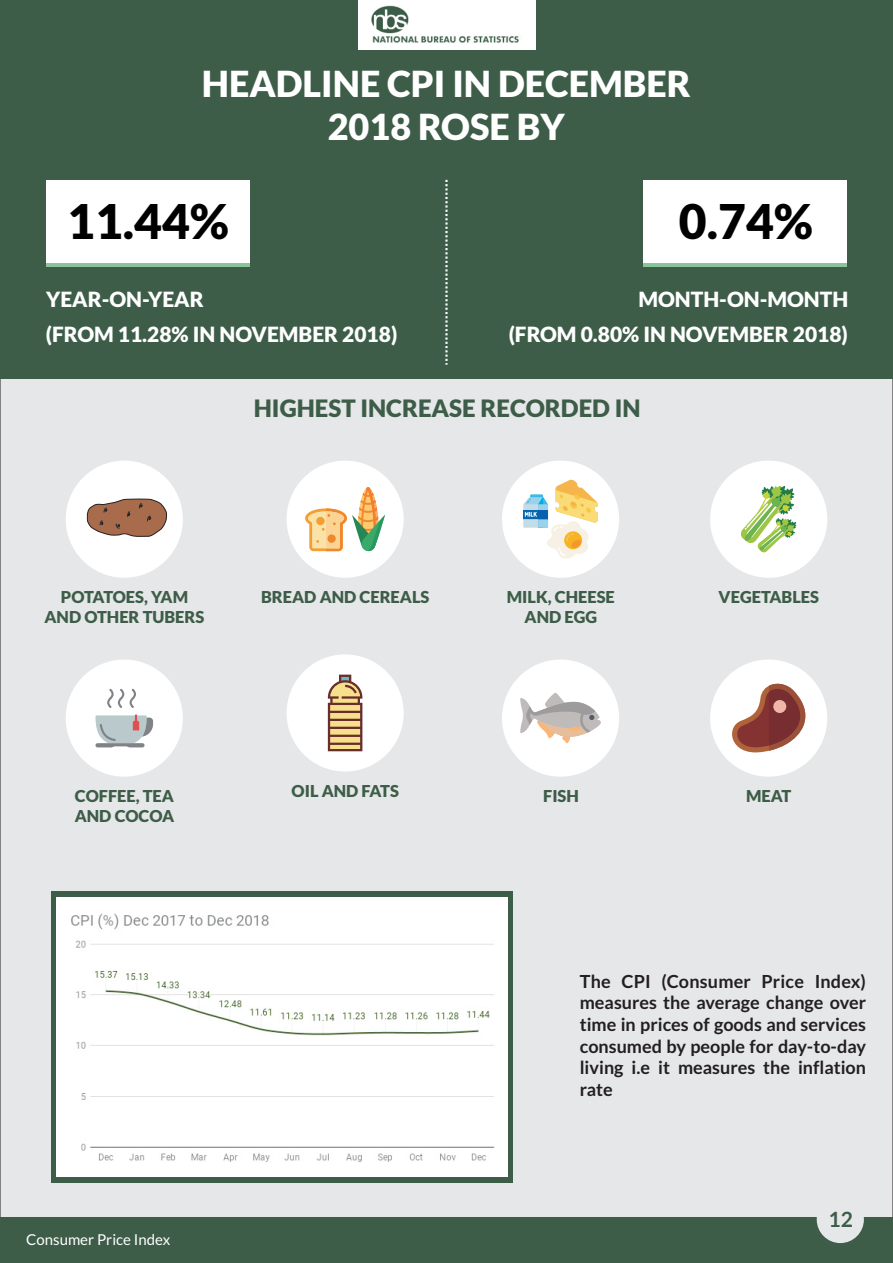
<style>
.page{position:relative;width:893px;height:1263px;background:#fff}
.page>*{position:absolute;margin:0;border:0;box-sizing:border-box;transform-origin:0 0}
.t1{font:900 48px "Lato";color:#000}
.t2{font:900 36px/43.2px "Lato";color:#fff;text-align:center}
.t3{font:900 24px "Lato";color:#3d5d48}
.t4{font:900 21px/34.8px "Lato";color:#fff}
.t5{font:700 21px "Lato";color:#3d5d48}
.t6{font:700 18px/21.6px "Lato";color:#231f20;text-align:justify}
.t7{font:900 16.5px/19.6px "Lato";color:#3d5d48}
.t8{font:900 16.5px "Lato";letter-spacing:-.03em;color:#3d5d48}
.t9{font:15px "Lato";color:#fff}
</style>
<div class="page">
<div style="left:0;top:378px;width:893px;height:840px;background:#e6e7e9"></div>
<div style="left:0;top:0;width:893px;height:378px;background:#3d5d48"></div>
<div style="left:358px;top:0;width:177px;height:49px;background:#fff"></div>
<img style="left:371px;top:5px;width:148px;height:38px">
<div style="left:46px;top:182px;width:203px;height:85px;background:#8ac49a"></div>
<div style="left:46px;top:180px;width:203px;height:83px;background:#fff"></div>
<div style="left:644px;top:182px;width:203px;height:85px;background:#8ac49a"></div>
<div style="left:644px;top:180px;width:203px;height:83px;background:#fff"></div>
<svg style="left:445px;top:180px;width:3px;height:185px"></svg>
<div style="left:0;top:1218px;width:893px;height:45px;background:#3d5d48"></div>
<div style="left:817px;top:1196px;width:47px;height:47px;background:#e6e7e9;border-radius:50%"></div>
<div style="left:51px;top:892px;width:461px;height:291px;background:#3d5d48"></div>
<div style="left:710px;top:461px;width:117px;height:117px;background:#fff;border-radius:50%"></div>
<svg style="left:740px;top:486px;width:56px;height:67px"></svg>
<div style="left:287px;top:461px;width:117px;height:117px;background:#fff;border-radius:50%"></div>
<svg style="left:305px;top:487px;width:73px;height:65px"></svg>
<img style="left:366px;top:514px;width:19px;height:38px">
<div style="left:66px;top:461px;width:117px;height:117px;background:#fff;border-radius:50%"></div>
<svg style="left:87px;top:499px;width:80px;height:38px"></svg>
<div style="left:66px;top:659px;width:117px;height:118px;background:#fff;border-radius:50%"></div>
<div style="left:502px;top:659px;width:117px;height:118px;background:#fff;border-radius:50%"></div>
<div style="left:710px;top:659px;width:117px;height:118px;background:#fff;border-radius:50%"></div>
<svg style="left:520px;top:693px;width:81px;height:50px"></svg>
<div style="left:287px;top:654px;width:117px;height:117px;background:#fff;border-radius:50%"></div>
<svg style="left:328px;top:675px;width:34px;height:76px;background:#c2a174"></svg>
<svg style="left:732px;top:682px;width:87px;height:70px"></svg>
<div style="left:773px;top:700px;width:13px;height:13px;background:#f0b6a9;border-radius:50%"></div>
<div style="left:502px;top:461px;width:117px;height:117px;background:#fff;border-radius:50%"></div>
<svg style="left:523px;top:479px;width:75px;height:80px"></svg>
<svg style="left:130px;top:689px;width:6px;height:19px"></svg>
<svg style="left:107px;top:689px;width:17px;height:19px"></svg>
<svg style="left:95px;top:714px;width:58px;height:33px"></svg>
<div style="left:56px;top:898px;width:451px;height:279px;background:#fff"></div>
<h2 class="t2" style="left:202px;top:64px;width:491px">HEADLINE CPI IN DECEMBER<br>2018 ROSE BY</h2>
<h1 class="t1" style="left:67px;top:200px;width:163px">11.44%</h1>
<h1 class="t1" style="left:679px;top:200px;width:136px">0.74%</h1>
<p class="t4" style="left:46px;top:283px;width:353px">YEAR-ON-YEAR<br>(FROM 11.28% IN NOVEMBER 2018)</p>
<p class="t4" style="left:509px;top:283px;width:341px;text-align:right">MONTH-ON-MONTH<br>(FROM 0.80% IN NOVEMBER 2018)</p>
<h3 class="t3" style="left:254px;top:398px;width:388px">HIGHEST INCREASE RECORDED IN</h3>
<p class="t8" style="left:61px;top:590px;width:129px">POTATOES, YAM</p>
<p class="t7" style="left:261px;top:588px;width:170px">BREAD AND CEREALS</p>
<p class="t7" style="left:719px;top:588px;width:102px">VEGETABLES</p>
<p class="t7" style="left:45px;top:608px;width:161px">AND OTHER TUBERS</p>
<p class="t7" style="left:507px;top:588px;width:109px;text-align:center">MILK, CHEESE<br>AND EGG</p>
<p class="t7" style="left:75px;top:787px;width:101px">COFFEE, TEA<br>AND COCOA</p>
<p class="t7" style="left:292px;top:782px;width:109px">OIL AND FATS</p>
<p class="t7" style="left:543px;top:787px;width:37px">FISH</p>
<p class="t7" style="left:746px;top:787px;width:47px">MEAT</p>
<p class="t6" style="left:580px;top:971px;width:288px">The CPI (Consumer Price Index) measures the average change over time in prices of goods and services consumed by people for day-to-day living i.e it measures the inflation rate</p>
<p class="t9" style="left:26px;top:1233px;width:146px">Consumer Price Index</p>
<p class="t5" style="left:829px;top:1210px;width:26px">12</p>
</div>
